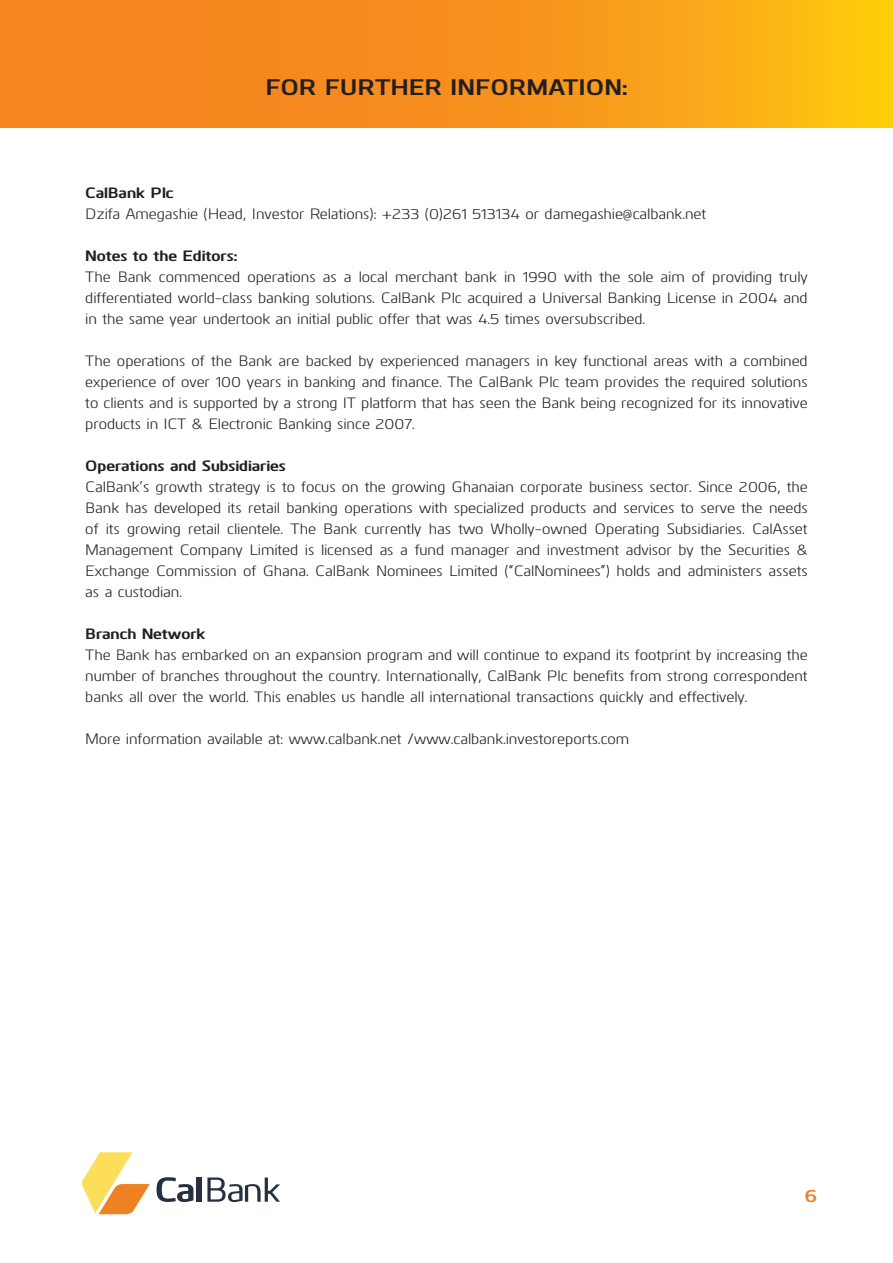
<style>
.page{position:relative;width:893px;height:1263px;background:#fff}
.page>*{position:absolute;margin:0;border:0;box-sizing:border-box;transform-origin:0 0}
.t1{font:700 22.5px "Kuro";color:#231f20}
.t2{font:700 18px "Kuro";color:#ef8222}
.t3{font:15px/21px "Kuro";color:#231f20;text-align:justify}
.t4{font:700 15px "Kuro";color:#231f20}
</style>
<div class="page">
<svg style="left:82px;top:1152px;width:198px;height:63px"></svg>
<div style="left:197px;top:1177px;width:5px;height:25px;background:#25313e"></div>
<svg style="left:0;top:0;width:893px;height:128px"></svg>
<h1 class="t1" style="left:265px;top:70px;width:364px">FOR FURTHER INFORMATION:</h1>
<p class="t4" style="left:85px;top:182px;width:90px">CalBank Plc</p>
<p class="t3" style="left:85px;top:203px;width:622px">Dzifa Amegashie (Head, Investor Relations): +233 (0)261 513134 or damegashie@calbank.net</p>
<p class="t4" style="left:85px;top:245px;width:153px">Notes to the Editors:</p>
<p class="t3" style="left:85px;top:266px;width:724px">The Bank commenced operations as a local merchant bank in 1990 with the sole aim of providing truly differentiated world-class banking solutions. CalBank Plc acquired a Universal Banking License in 2004 and in the same year undertook an initial public offer that was 4.5 times oversubscribed.</p>
<p class="t3" style="left:85px;top:350px;width:724px">The operations of the Bank are backed by experienced managers in key functional areas with a combined experience of over 100 years in banking and finance. The CalBank Plc team provides the required solutions to clients and is supported by a strong IT platform that has seen the Bank being recognized for its innovative products in ICT &amp; Electronic Banking since 2007.</p>
<p class="t4" style="left:85px;top:455px;width:202px">Operations and Subsidiaries</p>
<p class="t3" style="left:85px;top:476px;width:724px">CalBank’s growth strategy is to focus on the growing Ghanaian corporate business sector. Since 2006, the Bank has developed its retail banking operations with specialized products and services to serve the needs of its growing retail clientele. The Bank currently has two Wholly-owned Operating Subsidiaries. CalAsset Management Company Limited is licensed as a fund manager and investment advisor by the Securities &amp; Exchange Commission of Ghana. CalBank Nominees Limited (“CalNominees”) holds and administers assets as a custodian.</p>
<p class="t4" style="left:85px;top:623px;width:122px">Branch Network</p>
<p class="t3" style="left:85px;top:644px;width:724px">The Bank has embarked on an expansion program and will continue to expand its footprint by increasing the number of branches throughout the country. Internationally, CalBank Plc benefits from strong correspondent banks all over the world. This enables us handle all international transactions quickly and effectively.</p>
<p class="t3" style="left:85px;top:728px;width:545px">More information available at: www.calbank.net /www.calbank.investoreports.com</p>
<p class="t2" style="left:805px;top:1182px;width:14px">6</p>
</div>
